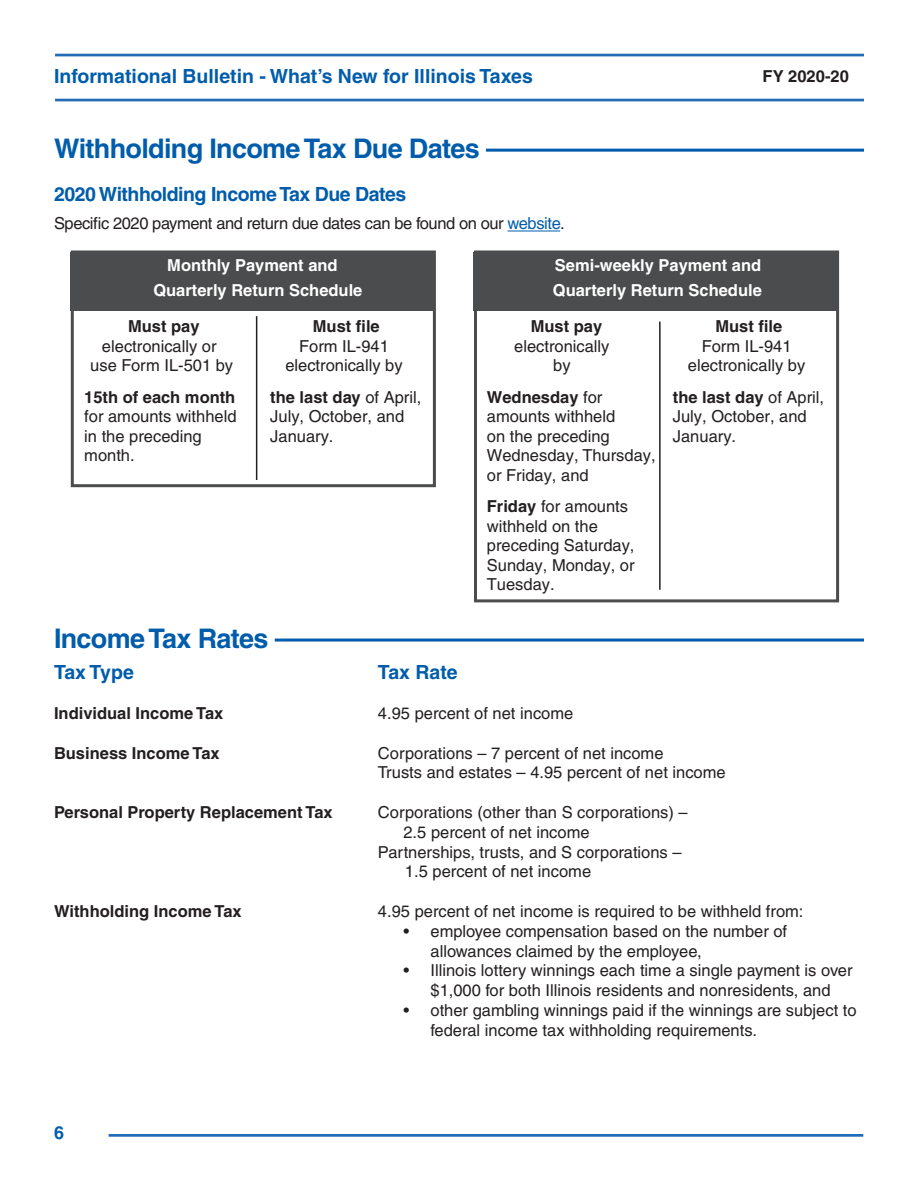
<style>
.page{position:relative;width:918px;height:1188px;background:#fff}
.page>*{position:absolute;margin:0;border:0;box-sizing:border-box;transform-origin:0 0}
.Indent_Body{font:700 27px "Helvetica";letter-spacing:-.025em;color:#015dab}
.Subhead{font:700 19.5px "Helvetica";color:#015dab}
.Subhead-2{font:700 19.5px "Helvetica";letter-spacing:-.025em;color:#015dab}
.Subhead-3{font:700 18px "Helvetica";color:#015dab}
.t1{font:16.5px/19.8px "Helvetica";color:#231f20}
.t2{font:700 16.5px "Helvetica";color:#231f20}
.Subhead_2{font:700 16.5px "Helvetica";color:#fff}
.t3{font:16.5px "Helvetica";letter-spacing:-.025em;color:#231f20}
.s1{color:#015dab}
.s2{font-weight:400}
.s3{font-weight:700}
</style>
<div class="page">
<hr style="left:508px;top:231px;width:52px;height:1px;background:#015dab">
<hr style="left:486px;top:149px;width:378px;height:3px;background:#015dab">
<hr style="left:275px;top:639px;width:589px;height:3px;background:#015dab">
<hr style="left:55px;top:99px;width:809px;height:2px;background:#226cb5">
<hr style="left:55px;top:54px;width:809px;height:2px;background:#226cb5">
<hr style="left:109px;top:1134px;width:754px;height:3px;background:#226cb5">
<div style="left:474px;top:250px;width:365px;height:352px;border:3px solid #4b4c4d"></div>
<div style="left:473px;top:252px;width:365px;height:58px;background:#4b4c4d"></div>
<hr style="left:659px;top:322px;width:2px;height:268px;background:#231f20">
<div style="left:71px;top:250px;width:365px;height:237px;border:3px solid #4b4c4d"></div>
<div style="left:70px;top:252px;width:365px;height:58px;background:#4b4c4d"></div>
<hr style="left:256px;top:316px;width:1px;height:164px;background:#231f20">
<p class="Subhead" style="left:54px;top:64px;width:481px">Informational Bulletin - What’s New for Illinois Taxes</p>
<p class="t2" style="left:763px;top:66px;width:88px">FY 2020-20</p>
<p class="Indent_Body" style="left:54px;top:132px;width:427px">Withholding Income Tax Due Dates</p>
<p class="Subhead-2" style="left:54px;top:182px;width:354px">2020 Withholding Income Tax Due Dates</p>
<p class="t3" style="left:54px;top:214px;width:512px">Specific 2020 payment and return due dates can be found on our <span class="s1">website</span>.</p>
<p class="Subhead_2" style="left:167px;top:255px;width:172px">Monthly Payment and</p>
<p class="Subhead_2" style="left:153px;top:280px;width:211px">Quarterly Return Schedule</p>
<p class="t2" style="left:128px;top:316px;width:73px">Must pay</p>
<p class="t2" style="left:313px;top:316px;width:68px">Must file</p>
<p class="t1" style="left:102px;top:336px;width:116px">electronically or</p>
<p class="t1" style="left:299px;top:336px;width:91px">Form IL-941</p>
<p class="t1" style="left:90px;top:356px;width:144px">use Form IL-501 by</p>
<p class="t1" style="left:285px;top:356px;width:119px">electronically by</p>
<p class="t2" style="left:84px;top:387px;width:153px">15th of each month</p>
<p class="t2" style="left:270px;top:387px;width:153px">the last day <span class="s2">of April,</span></p>
<p class="t1" style="left:84px;top:407px;width:154px">for amounts withheld</p>
<p class="t1" style="left:270px;top:407px;width:135px">July, October, and</p>
<p class="t1" style="left:84px;top:426px;width:119px">in the preceding</p>
<p class="t1" style="left:270px;top:426px;width:65px">January.</p>
<p class="t1" style="left:84px;top:446px;width:52px">month.</p>
<p class="Subhead_2" style="left:555px;top:255px;width:208px">Semi-weekly Payment and</p>
<p class="Subhead_2" style="left:553px;top:280px;width:211px">Quarterly Return Schedule</p>
<p class="t2" style="left:531px;top:316px;width:73px">Must pay</p>
<p class="t2" style="left:715px;top:316px;width:68px">Must file</p>
<p class="t1" style="left:514px;top:336px;width:97px">electronically</p>
<p class="t1" style="left:702px;top:336px;width:91px">Form IL-941</p>
<p class="t1" style="left:553px;top:355px;width:19px">by</p>
<p class="t1" style="left:688px;top:355px;width:119px">electronically by</p>
<p class="t2" style="left:487px;top:387px;width:117px">Wednesday <span class="s2">for</span></p>
<p class="t2" style="left:673px;top:387px;width:153px">the last day <span class="s2">of April,</span></p>
<p class="t1" style="left:487px;top:406px;width:130px">amounts withheld</p>
<p class="t1" style="left:673px;top:406px;width:135px">July, October, and</p>
<p class="t1" style="left:487px;top:426px;width:124px">on the preceding</p>
<p class="t1" style="left:673px;top:426px;width:65px">January.</p>
<p class="t1" style="left:487px;top:445px;width:170px">Wednesday, Thursday,</p>
<p class="t1" style="left:487px;top:465px;width:103px">or Friday, and</p>
<p class="t1" style="left:487px;top:497px;width:143px"><span class="s3">Friday</span> for amounts withheld on the</p>
<p class="t1" style="left:487px;top:535px;width:149px">preceding Saturday,</p>
<p class="t1" style="left:487px;top:555px;width:149px">Sunday, Monday, or</p>
<p class="t1" style="left:487px;top:574px;width:69px">Tuesday.</p>
<p class="Indent_Body" style="left:54px;top:622px;width:216px">Income Tax Rates</p>
<p class="Subhead" style="left:54px;top:661px;width:81px">Tax Type</p>
<p class="Subhead" style="left:378px;top:661px;width:81px">Tax Rate</p>
<p class="t2" style="left:54px;top:703px;width:171px">Individual Income Tax</p>
<p class="t1" style="left:378px;top:703px;width:197px">4.95 percent of net income</p>
<p class="t2" style="left:54px;top:743px;width:167px">Business Income Tax</p>
<p class="t1" style="left:378px;top:743px;width:287px">Corporations – 7 percent of net income</p>
<p class="t1" style="left:378px;top:763px;width:349px">Trusts and estates – 4.95 percent of net income</p>
<p class="t2" style="left:54px;top:802px;width:280px">Personal Property Replacement Tax</p>
<p class="t1" style="left:378px;top:802px;width:311px">Corporations (other than S corporations) –</p>
<p class="t1" style="left:403px;top:822px;width:188px">2.5 percent of net income</p>
<p class="t1" style="left:378px;top:842px;width:305px">Partnerships, trusts, and S corporations –</p>
<p class="t1" style="left:405px;top:862px;width:188px">1.5 percent of net income</p>
<p class="t2" style="left:54px;top:901px;width:189px">Withholding Income Tax</p>
<p class="t1" style="left:378px;top:901px;width:427px">4.95 percent of net income is required to be withheld from:</p>
<p class="t1" style="left:430px;top:921px;width:358px;text-indent:-27px">• employee compensation based on the number of allowances claimed by the employee,</p>
<p class="t1" style="left:404px;top:961px;width:451px;text-align:center">• Illinois lottery winnings each time a single payment is over $1,000 for both Illinois residents and nonresidents, and</p>
<p class="t1" style="left:430px;top:1000px;width:428px;text-indent:-27px">• other gambling winnings paid if the winnings are subject to federal income tax withholding requirements.</p>
<p class="Subhead-3" style="left:54px;top:1122px;width:12px">6</p>
</div>
